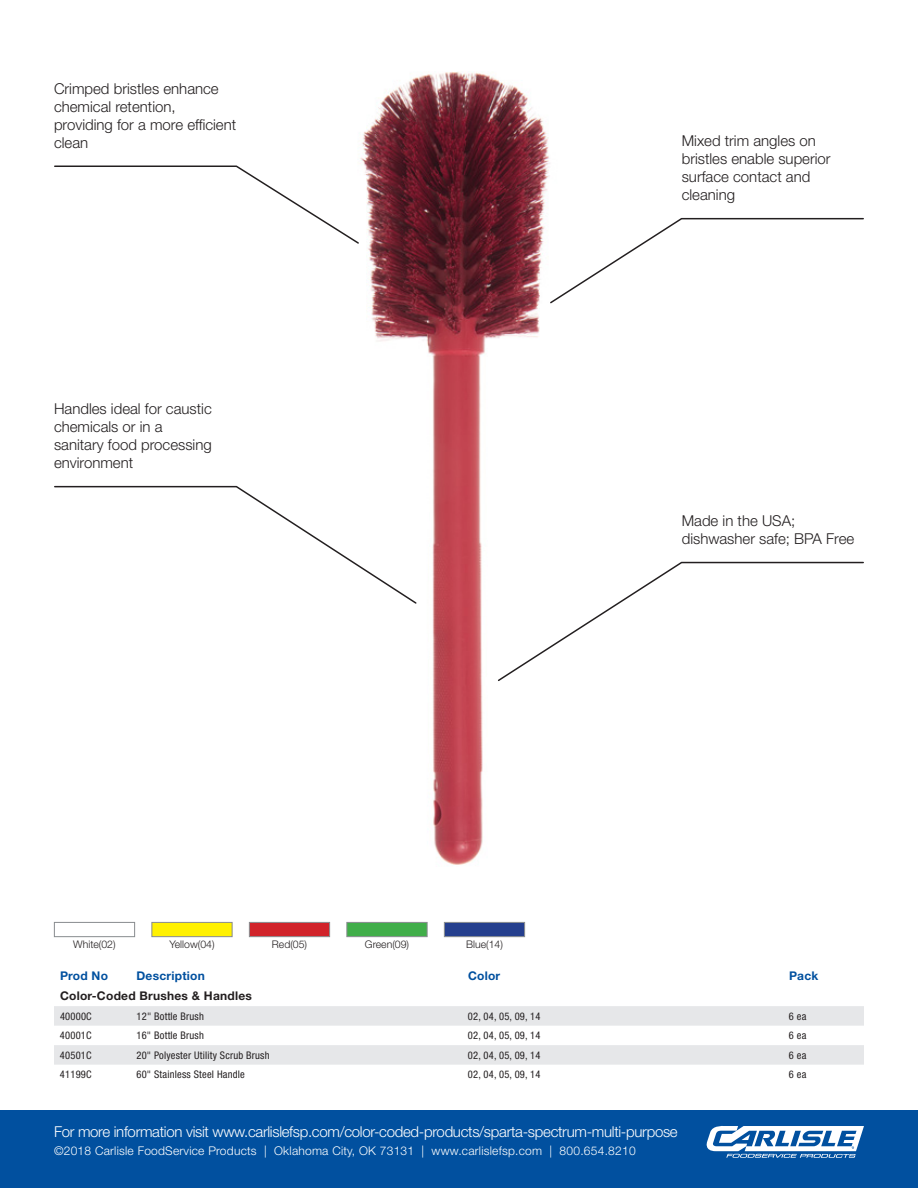
<style>
.page{position:relative;width:918px;height:1188px;background:#fff}
.page>*{position:absolute;margin:0;border:0;box-sizing:border-box;transform-origin:0 0}
.t1{font:300 15px/18px "Helvetica Neue LT Std";color:#231f20}
.t2{font:300 15px "Helvetica Neue LT Std";letter-spacing:-.02em;color:#fff}
.t3{font:300 12px "Helvetica Neue LT Std";letter-spacing:.02em;color:#fff}
.t4{font:700 12px "Helvetica Neue LT Std";letter-spacing:.02em;color:#01509f}
.t5{font:700 12px "Helvetica Neue LT Std";letter-spacing:.02em;color:#231f20}
.t6{font:condensed 10.5px "Helvetica Neue LT Std";letter-spacing:.02em;color:#231f20}
.t7{font:300 10.5px "Helvetica Neue LT Std";color:#231f20}
</style>
<div class="page">
<div style="left:0;top:1110px;width:918px;height:78px;background:#01509f"></div>
<svg style="left:706px;top:1126px;width:158px;height:32px"></svg>
<img style="left:360px;top:72px;width:190px;height:793px">
<svg style="left:54px;top:485px;width:364px;height:120px"></svg>
<svg style="left:549px;top:217px;width:315px;height:88px"></svg>
<svg style="left:54px;top:165px;width:305px;height:79px"></svg>
<svg style="left:497px;top:561px;width:367px;height:121px"></svg>
<svg style="left:54px;top:1006px;width:810px;height:59px;fill:#e6e7e9"></svg>
<div style="left:54px;top:922px;width:81px;height:15px;background:#fff;border:1px solid #888c8f"></div>
<div style="left:152px;top:922px;width:80px;height:15px;background:#fff101;border:1px solid #888c8f"></div>
<div style="left:249px;top:922px;width:81px;height:15px;background:#d1232a;border:1px solid #888c8f"></div>
<div style="left:346px;top:922px;width:82px;height:15px;background:#40ae49;border:1px solid #888c8f"></div>
<div style="left:444px;top:922px;width:81px;height:15px;background:#253f8e;border:1px solid #888c8f"></div>
<p class="t1" style="left:54px;top:79px;width:184px">Crimped bristles enhance chemical retention, providing for a more efficient clean</p>
<p class="t1" style="left:54px;top:399px;width:159px">Handles ideal for caustic chemicals or in a sanitary food processing environment</p>
<p class="t1" style="left:682px;top:131px;width:150px">Mixed trim angles on bristles enable superior surface contact and cleaning</p>
<p class="t1" style="left:682px;top:511px;width:174px">Made in the USA; dishwasher safe; BPA Free</p>
<p class="t7" style="left:73px;top:937px;width:44px">White(02)</p>
<p class="t7" style="left:169px;top:937px;width:47px">Yellow(04)</p>
<p class="t7" style="left:272px;top:937px;width:37px">Red(05)</p>
<p class="t7" style="left:365px;top:937px;width:46px">Green(09)</p>
<p class="t7" style="left:466px;top:937px;width:38px">Blue(14)</p>
<p class="t4" style="left:60px;top:968px;width:50px">Prod No</p>
<p class="t4" style="left:136px;top:968px;width:70px">Description</p>
<p class="t4" style="left:468px;top:968px;width:34px">Color</p>
<p class="t4" style="left:789px;top:968px;width:31px">Pack</p>
<p class="t5" style="left:60px;top:988px;width:194px">Color-Coded Brushes &amp; Handles</p>
<p class="t6" style="left:60px;top:1010px;width:33px">40000C</p>
<p class="t6" style="left:137px;top:1010px;width:69px">12" Bottle Brush</p>
<p class="t6" style="left:468px;top:1010px;width:74px">02, 04, 05, 09, 14</p>
<p class="t6" style="left:789px;top:1010px;width:19px">6 ea</p>
<p class="t6" style="left:60px;top:1029px;width:33px">40001C</p>
<p class="t6" style="left:136px;top:1029px;width:69px">16" Bottle Brush</p>
<p class="t6" style="left:468px;top:1029px;width:74px">02, 04, 05, 09, 14</p>
<p class="t6" style="left:789px;top:1029px;width:19px">6 ea</p>
<p class="t6" style="left:60px;top:1049px;width:33px">40501C</p>
<p class="t6" style="left:136px;top:1049px;width:135px">20" Polyester Utility Scrub Brush</p>
<p class="t6" style="left:468px;top:1049px;width:74px">02, 04, 05, 09, 14</p>
<p class="t6" style="left:789px;top:1049px;width:19px">6 ea</p>
<p class="t6" style="left:60px;top:1068px;width:33px">41199C</p>
<p class="t6" style="left:136px;top:1068px;width:110px">60" Stainless Steel Handle</p>
<p class="t6" style="left:468px;top:1068px;width:74px">02, 04, 05, 09, 14</p>
<p class="t6" style="left:789px;top:1068px;width:19px">6 ea</p>
<p class="t2" style="left:54px;top:1122px;width:625px">For more information visit www.carlislefsp.com/color-coded-products/sparta-spectrum-multi-purpose</p>
<p class="t3" style="left:54px;top:1143px;width:583px">©2018 Carlisle FoodService Products | Oklahoma City, OK 73131 | www.carlislefsp.com | 800.654.8210</p>
</div>
